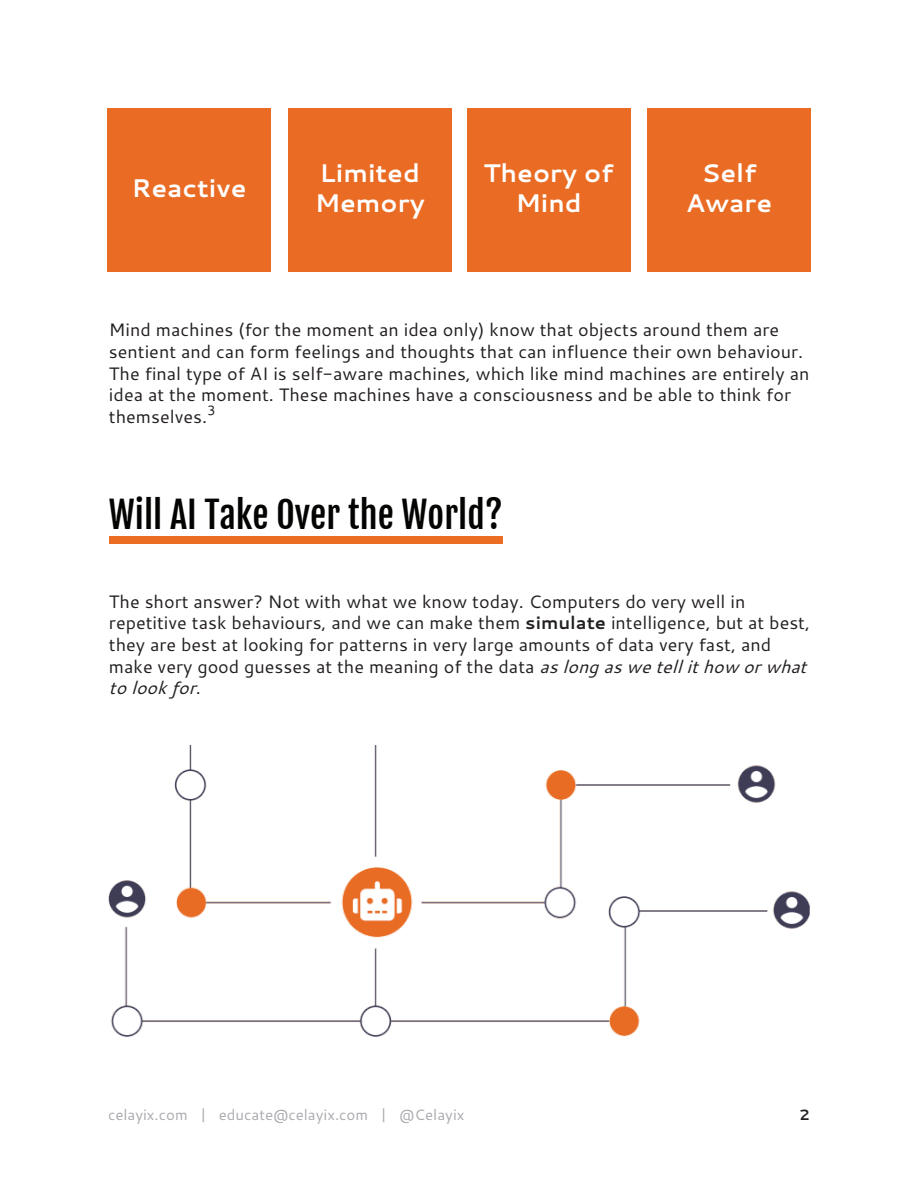
<style>
.page{position:relative;width:918px;height:1188px;background:#fff}
.page>*{position:absolute;margin:0;border:0;box-sizing:border-box;transform-origin:0 0}
.t1{font:36px "Fjalla One";color:#040503}
.t2{font:700 25.5px/30.6px "Cantarell";color:#fff;text-align:center}
.t3{font:18px/21.6px "Cantarell";color:#231f20}
.t4{font:15px "Cantarell";color:#aaabaf}
.t5{font:700 15px "Cantarell";color:#231f20}
.s1{font-weight:700}
.s2{font-style:italic}
</style>
<div class="page">
<div style="left:109px;top:536px;width:394px;height:7px;background:#eb6c23"></div>
<div style="left:107px;top:108px;width:164px;height:164px;background:#ea6c24"></div>
<div style="left:288px;top:108px;width:164px;height:164px;background:#ea6c24"></div>
<div style="left:467px;top:108px;width:164px;height:164px;background:#ea6c24"></div>
<div style="left:647px;top:108px;width:164px;height:164px;background:#ea6c24"></div>
<img style="left:108px;top:746px;width:702px;height:291px">
<p class="t2" style="left:131px;top:172px;width:116px">Reactive</p>
<p class="t2" style="left:315px;top:157px;width:112px;text-align:left">Limited<br>Memory</p>
<p class="t2" style="left:483px;top:157px;width:132px">Theory of<br>Mind</p>
<p class="t2" style="left:686px;top:157px;width:88px">Self<br>Aware</p>
<p class="t3" style="left:109px;top:319px;width:696px">Mind machines (for the moment an idea only) know that objects around them are sentient and can form feelings and thoughts that can influence their own behaviour.</p>
<p class="t3" style="left:109px;top:362px;width:702px">The final type of AI is self-aware machines, which like mind machines are entirely an idea at the moment. These machines have a consciousness and be able to think for themselves.<sup>3</sup></p>
<p class="t1" style="left:109px;top:493px;width:395px">Will AI Take Over the World?</p>
<p class="t3" style="left:109px;top:590px;width:703px">The short answer? Not with what we know today. Computers do very well in repetitive task behaviours, and we can make them <span class="s1">simulate</span> intelligence, but at best, they are best at looking for patterns in very large amounts of data very fast, and make very good guesses at the meaning of the data <span class="s2">as long as we tell it how or what to look for</span>.</p>
<p class="t4" style="left:108px;top:1104px;width:358px">celayix.com | educate@celayix.com | @Celayix</p>
<p class="t5" style="left:799px;top:1104px;width:12px">2</p>
</div>
